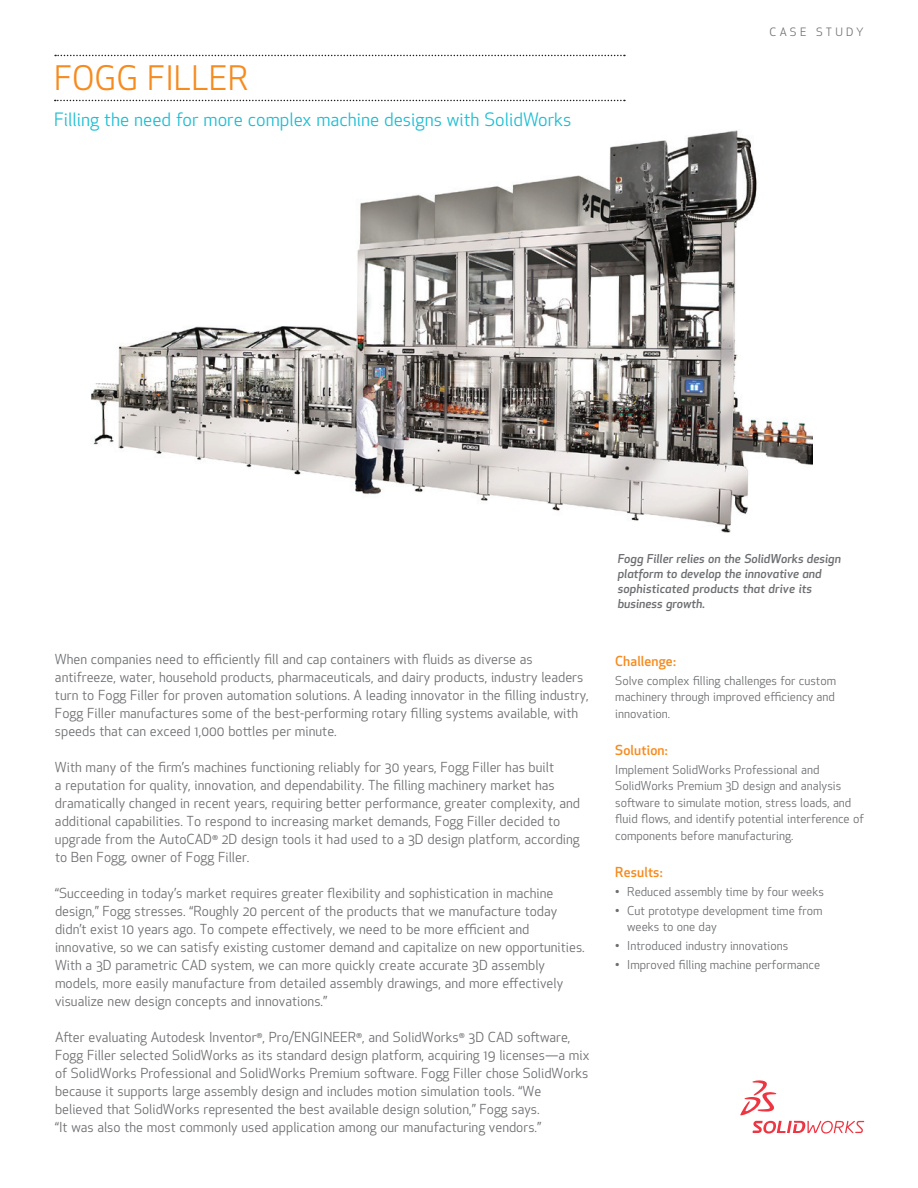
<style>
.page{position:relative;width:918px;height:1188px;background:#fff}
.page>*{position:absolute;margin:0;border:0;box-sizing:border-box;transform-origin:0 0}
.t1{font:33px "SW Apex New";color:#f68b1f}
.t2{font:18px "SW Apex New";color:#1ebed2}
.t3{font:13.5px/18px "SW Apex New";color:#6d6e71}
.t4{font:500 13.5px "SW Apex New";letter-spacing:.01em;color:#f68b1f}
.t5{font:12px/16.5px "SW Apex New";color:#6d6e71}
.t6{font:italic 500 12px/15px "SW Apex New";color:#6d6e71}
.t7{font:11.25px "SW Apex New";letter-spacing:.29em;color:#6d6e71}
</style>
<div class="page">
<img style="left:91px;top:130px;width:721px;height:403px">
<svg style="left:55px;top:100px;width:570px;height:1px"></svg>
<svg style="left:55px;top:55px;width:570px;height:1px"></svg>
<svg style="left:740px;top:1080px;width:124px;height:54px"></svg>
<h1 class="t1" style="left:54px;top:57px;width:196px">FOGG FILLER</h1>
<h2 class="t2" style="left:54px;top:108px;width:519px">Filling the need for more complex machine designs with SolidWorks</h2>
<p class="t7" style="left:770px;top:25px;width:96px">CASE STUDY</p>
<p class="t3" style="left:55px;top:650px;width:535px">When companies need to efficiently fill and cap containers with fluids as diverse as antifreeze, water, household products, pharmaceuticals, and dairy products, industry leaders turn to Fogg Filler for proven automation solutions. A leading innovator in the filling industry, Fogg Filler manufactures some of the best-performing rotary filling systems available, with speeds that can exceed 1,000 bottles per minute.</p>
<p class="t3" style="left:55px;top:758px;width:527px">With many of the firm’s machines functioning reliably for 30 years, Fogg Filler has built<br>a reputation for quality, innovation, and dependability. The filling machinery market has dramatically changed in recent years, requiring better performance, greater complexity, and additional capabilities. To respond to increasing market demands, Fogg Filler decided to upgrade from the AutoCAD<sup>®</sup> 2D design tools it had used to a 3D design platform, according to Ben Fogg, owner of Fogg Filler.</p>
<p class="t3" style="left:55px;top:884px;width:531px">“Succeeding in today’s market requires greater flexibility and sophistication in machine design,” Fogg stresses. “Roughly 20 percent of the products that we manufacture today didn’t exist 10 years ago. To compete effectively, we need to be more efficient and innovative, so we can satisfy existing customer demand and capitalize on new opportunities.<br>With a 3D parametric CAD system, we can more quickly create accurate 3D assembly models, more easily manufacture from detailed assembly drawings, and more effectively visualize new design concepts and innovations.”</p>
<p class="t3" style="left:55px;top:1028px;width:536px">After evaluating Autodesk Inventor<sup>®</sup>, Pro/ENGINEER<sup>®</sup>, and SolidWorks<sup>®</sup> 3D CAD software, Fogg Filler selected SolidWorks as its standard design platform, acquiring 19 licenses—a mix of SolidWorks Professional and SolidWorks Premium software. Fogg Filler chose SolidWorks because it supports large assembly design and includes motion simulation tools. “We believed that SolidWorks represented the best available design solution,” Fogg says.<br>“It was also the most commonly used application among our manufacturing vendors.”</p>
<p class="t6" style="left:618px;top:550px;width:225px">Fogg Filler relies on the SolidWorks design platform to develop the innovative and sophisticated products that drive its business growth.</p>
<p class="t4" style="left:615px;top:652px;width:62px">Challenge:</p>
<p class="t5" style="left:615px;top:672px;width:223px;text-align:justify">Solve complex filling challenges for custom machinery through improved efficiency and innovation.</p>
<p class="t4" style="left:615px;top:741px;width:54px">Solution:</p>
<p class="t5" style="left:615px;top:761px;width:250px">Implement SolidWorks Professional and SolidWorks Premium 3D design and analysis software to simulate motion, stress loads, and fluid flows, and identify potential interference of components before manufacturing.</p>
<p class="t4" style="left:615px;top:864px;width:49px">Results:</p>
<p class="t5" style="left:615px;top:884px;width:210px">• Reduced assembly time by four weeks</p>
<p class="t5" style="left:627px;top:902px;width:197px;text-indent:-12px">• Cut prototype development time from weeks to one day</p>
<p class="t5" style="left:615px;top:937px;width:175px">• Introduced industry innovations</p>
<p class="t5" style="left:615px;top:956px;width:206px">• Improved filling machine performance</p>
</div>
